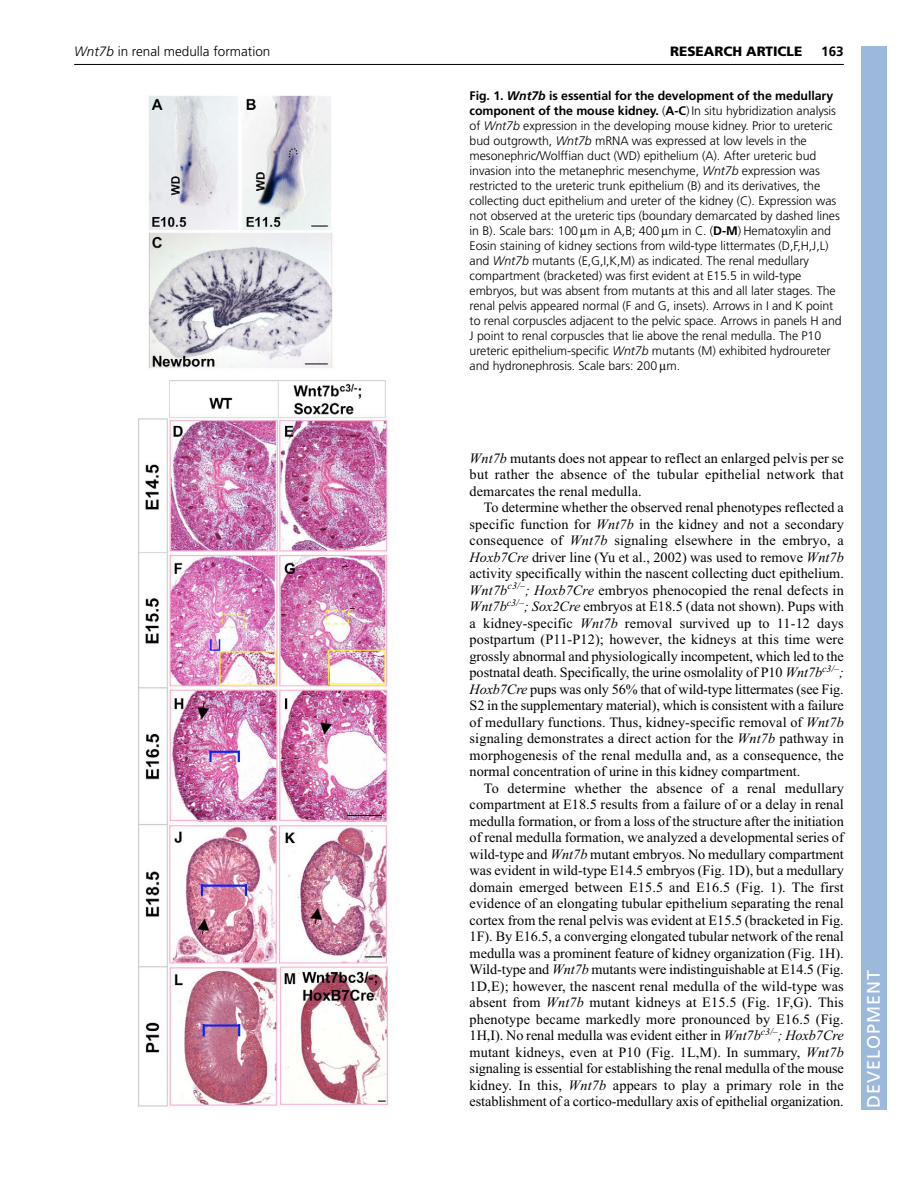
<style>
.page{position:relative;width:918px;height:1188px;background:#fff}
.page>*{position:absolute;margin:0;border:0;box-sizing:border-box;transform-origin:0 0}
.t1{font:18px "Frutiger LT Std";letter-spacing:.055em;color:#fff}
.t2{font:14.25px/16.5px "Times New Roman";color:#000;text-align:justify}
.t3{font:300 13.5px "Frutiger LT Std";color:#000}
.t4{font:900 13.5px "Frutiger LT Std";color:#000}
.t5{font:700 13.5px "Frutiger LT Std";color:#000}
.t6{font:300 12.3px/15px "Frutiger LT Std";letter-spacing:-.005em;color:#000}
.s1{font-style:italic}
.s2{font-weight:700}
.s3{font-weight:700;font-style:italic}
</style>
<div class="page">
<hr style="left:74px;top:64px;width:770px;height:1px;background:#000">
<img style="left:138px;top:95px;width:250px;height:1013px">
<div style="left:861px;top:46px;width:25px;height:1064px;background:#9cb9db"></div>
<p class="t3" style="left:74px;top:46px;width:198px"><span class="s1">Wnt7b</span> in renal medulla formation</p>
<p class="t4" style="left:670px;top:46px;width:134px">RESEARCH ARTICLE</p>
<p class="t5" style="left:821px;top:46px;width:24px">163</p>
<p class="t6" style="left:470px;top:89px;width:374px"><span class="s2">Fig. 1.</span> <span class="s3">Wnt7b</span> <span class="s2">is essential for the development of the medullary component of the mouse kidney.</span> (<span class="s2">A-C</span>) In situ hybridization analysis of <span class="s1">Wnt7b</span> expression in the developing mouse kidney. Prior to ureteric bud outgrowth, <span class="s1">Wnt7b</span> mRNA was expressed at low levels in the mesonephric/Wolffian duct (WD) epithelium (A). After ureteric bud invasion into the metanephric mesenchyme, <span class="s1">Wnt7b</span> expression was restricted to the ureteric trunk epithelium (B) and its derivatives, the collecting duct epithelium and ureter of the kidney (C). Expression was not observed at the ureteric tips (boundary demarcated by dashed lines in B). Scale bars: 100 m in A,B; 400 m in C. (<span class="s2">D-M</span>) Hematoxylin and Eosin staining of kidney sections from wild-type littermates (D,F,H,J,L) and <span class="s1">Wnt7b</span> mutants (E,G,I,K,M) as indicated. The renal medullary compartment (bracketed) was first evident at E15.5 in wild-type embryos, but was absent from mutants at this and all later stages. The renal pelvis appeared normal (F and G, insets). Arrows in I and K point to renal corpuscles adjacent to the pelvic space. Arrows in panels H and J point to renal corpuscles that lie above the renal medulla. The P10 ureteric epithelium-specific <span class="s1">Wnt7b</span> mutants (M) exhibited hydroureter and hydronephrosis. Scale bars: 200 m.</p>
<p class="t2" style="left:470px;top:451px;width:376px"><span class="s1">Wnt7b</span> mutants does not appear to reflect an enlarged pelvis per se but rather the absence of the tubular epithelial network that demarcates the renal medulla.</p>
<p class="t2" style="left:470px;top:501px;width:376px;text-indent:14px">To determine whether the observed renal phenotypes reflected a specific function for <span class="s1">Wnt7b</span> in the kidney and not a secondary consequence of <span class="s1">Wnt7b</span> signaling elsewhere in the embryo, a <span class="s1">Hoxb7Cre</span> driver line (Yu et al., 2002) was used to remove <span class="s1">Wnt7b </span>activity specifically within the nascent collecting duct epithelium.<br><span class="s1">Wnt7b</span><sup>c3/–</sup><span class="s1">; Hoxb7Cre</span> embryos phenocopied the renal defects in <span class="s1">Wnt7b</span><sup>c3/–</sup><span class="s1">; Sox2Cre</span> embryos at E18.5 (data not shown). Pups with a kidney-specific <span class="s1">Wnt7b</span> removal survived up to 11-12 days postpartum (P11-P12); however, the kidneys at this time were grossly abnormal and physiologically incompetent, which led to the postnatal death. Specifically, the urine osmolality of P10 <span class="s1">Wnt7b</span><sup>c3/–</sup><span class="s1">; Hoxb7Cre</span> pups was only 56% that of wild-type littermates (see Fig.<br>S2 in the supplementary material), which is consistent with a failure of medullary functions. Thus, kidney-specific removal of <span class="s1">Wnt7b </span>signaling demonstrates a direct action for the <span class="s1">Wnt7b</span> pathway in morphogenesis of the renal medulla and, as a consequence, the normal concentration of urine in this kidney compartment.</p>
<p class="t2" style="left:470px;top:781px;width:376px;text-indent:14px">To determine whether the absence of a renal medullary compartment at E18.5 results from a failure of or a delay in renal medulla formation, or from a loss of the structure after the initiation of renal medulla formation, we analyzed a developmental series of wild-type and <span class="s1">Wnt7b</span> mutant embryos. No medullary compartment was evident in wild-type E14.5 embryos (Fig. 1D), but a medullary domain emerged between E15.5 and E16.5 (Fig. 1). The first evidence of an elongating tubular epithelium separating the renal cortex from the renal pelvis was evident at E15.5 (bracketed in Fig.<br>1F). By E16.5, a converging elongated tubular network of the renal medulla was a prominent feature of kidney organization (Fig. 1H).<br>Wild-type and <span class="s1">Wnt7b</span> mutants were indistinguishable at E14.5 (Fig.<br>1D,E); however, the nascent renal medulla of the wild-type was absent from <span class="s1">Wnt7b</span> mutant kidneys at E15.5 (Fig. 1F,G). This phenotype became markedly more pronounced by E16.5 (Fig.<br>1H,I). No renal medulla was evident either in <span class="s1">Wnt7b</span><sup>c3/–</sup><span class="s1">; Hoxb7Cre </span>mutant kidneys, even at P10 (Fig. 1L,M). In summary, <span class="s1">Wnt7b </span>signaling is essential for establishing the renal medulla of the mouse kidney. In this, <span class="s1">Wnt7b</span> appears to play a primary role in the establishment of a cortico-medullary axis of epithelial organization.</p>
<p class="t1" style="left:863px;top:1108px;width:140px;rotate:-90deg">DEVELOPMENT</p>
</div>
